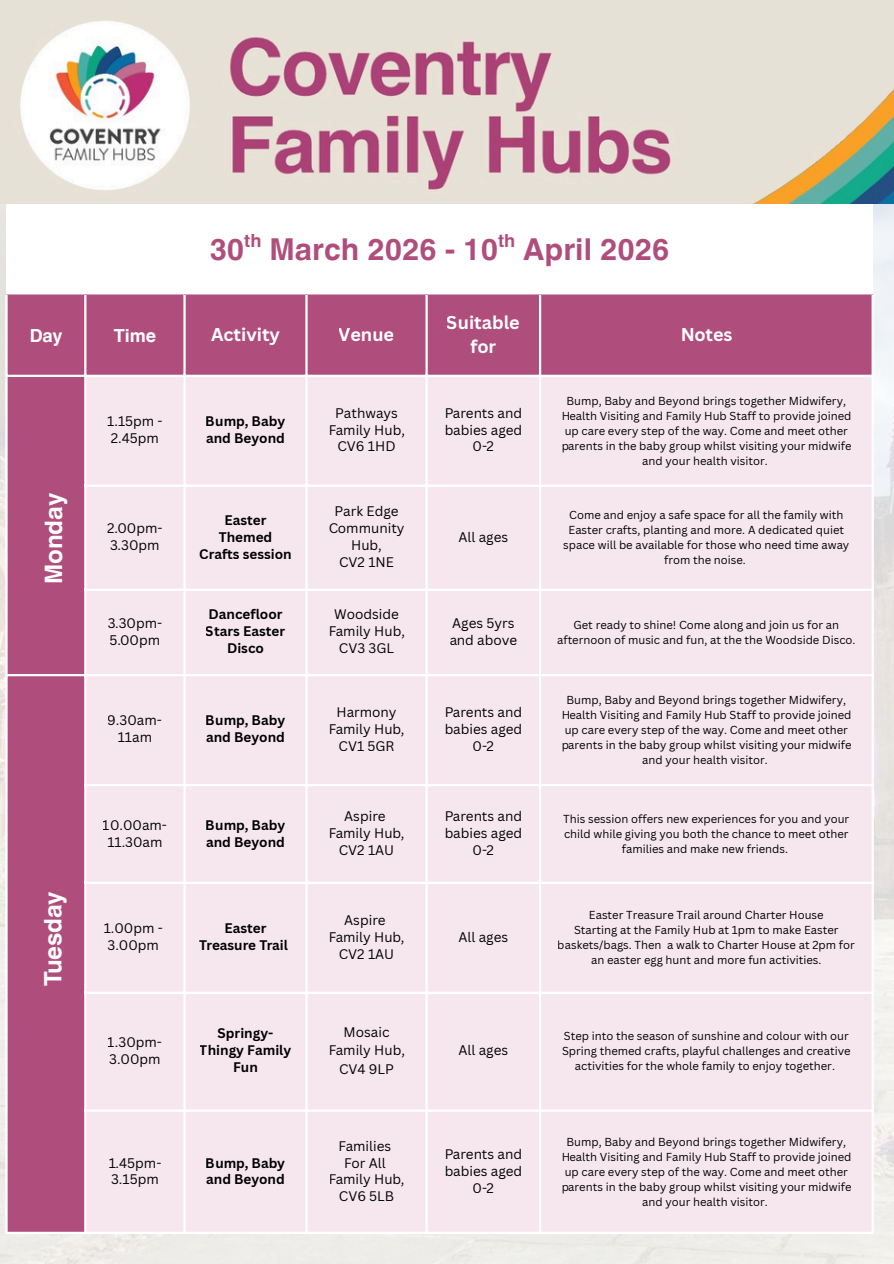
<style>
.page{position:relative;width:894px;height:1264px;background:#fff}
.page>*{position:absolute;margin:0;border:0;box-sizing:border-box;transform-origin:0 0}
.t1{font:700 30.15px "Helvetica World";color:#af4e7c}
.t2{font:700 24px "Helvetica World";color:#fff}
.t3{font:700 18.15px "Helvetica World";color:#af4e7c}
.t4{font:700 18px/24.5px "Canva Sans";color:#fff;text-align:center}
.t5{font:700 18px "Helvetica World";color:#fff}
.t6{font:13.5px/17px "Canva Sans";color:#000;text-align:center}
.t7{font:700 13.5px/17px "Canva Sans";color:#000}
.t8{font:11.25px/15px "Canva Sans";color:#000;text-align:center}
</style>
<div class="page">
<div style="left:6px;top:294px;width:866px;height:937px;background:#af4e7c"></div>
<div style="left:86px;top:377px;width:785px;height:854px;background:#f6e6ee"></div>
<hr style="left:5px;top:295px;width:3px;height:936px;background:#fff">
<hr style="left:84px;top:295px;width:2px;height:936px;background:#fff">
<hr style="left:183px;top:295px;width:3px;height:936px;background:#fff">
<hr style="left:305px;top:295px;width:2px;height:936px;background:#fff">
<hr style="left:425px;top:295px;width:2px;height:936px;background:#fff">
<hr style="left:539px;top:295px;width:2px;height:936px;background:#fff">
<hr style="left:871px;top:295px;width:2px;height:936px;background:#fff">
<hr style="left:5px;top:375px;width:868px;height:2px;background:#fff">
<hr style="left:84px;top:484px;width:789px;height:3px;background:#fff">
<hr style="left:84px;top:588px;width:789px;height:3px;background:#fff">
<hr style="left:5px;top:674px;width:868px;height:2px;background:#fff">
<hr style="left:84px;top:784px;width:789px;height:2px;background:#fff">
<hr style="left:84px;top:881px;width:789px;height:3px;background:#fff">
<hr style="left:84px;top:991px;width:789px;height:2px;background:#fff">
<hr style="left:84px;top:1109px;width:789px;height:2px;background:#fff">
<img style="left:0;top:0;width:893px;height:204px">
<h3 class="t3" style="left:244px;top:226px;width:19px">th</h3>
<h3 class="t3" style="left:498px;top:226px;width:19px">th</h3>
<h1 class="t1" style="left:209px;top:225px;width:461px">30 March 2026 - 10 April 2026</h1>
<h3 class="t5" style="left:29px;top:321px;width:34px">Day</h3>
<h3 class="t5" style="left:114px;top:321px;width:44px">Time</h3>
<h3 class="t4" style="left:211px;top:322px;width:70px">Activity</h3>
<h3 class="t4" style="left:339px;top:322px;width:57px">Venue</h3>
<h3 class="t4" style="left:446px;top:310px;width:74px">Suitable for</h3>
<h3 class="t4" style="left:680px;top:322px;width:54px">Notes</h3>
<h2 class="t2" style="left:34px;top:584px;width:93px;rotate:-90deg">Monday</h2>
<h2 class="t2" style="left:33px;top:986px;width:96px;rotate:-90deg">Tuesday</h2>
<p class="t6" style="left:107px;top:412px;width:57px;text-align:left">1.15pm -<br>2.45pm</p>
<p class="t7" style="left:206px;top:412px;width:81px">Bump, Baby and Beyond</p>
<p class="t6" style="left:328px;top:404px;width:78px">Pathways<br>Family Hub,<br>CV6 1HD</p>
<p class="t6" style="left:444px;top:404px;width:79px">Parents and babies aged<br>0-2</p>
<p class="t8" style="left:561px;top:392px;width:292px">Bump, Baby and Beyond brings together Midwifery, Health Visiting and Family Hub Staff to provide joined up care every step of the way. Come and meet other parents in the baby group whilst visiting your midwife and your health visitor.</p>
<p class="t6" style="left:107px;top:519px;width:57px;text-align:left">2.00pm-<br>3.30pm</p>
<p class="t7" style="left:199px;top:511px;width:94px;text-align:center">Easter<br>Themed<br>Crafts session</p>
<p class="t6" style="left:328px;top:502px;width:77px">Park Edge<br>Community<br>Hub,<br>CV2 1NE</p>
<p class="t6" style="left:458px;top:528px;width:51px">All ages</p>
<p class="t8" style="left:563px;top:507px;width:287px">Come and enjoy a safe space for all the family with Easter crafts, planting and more. A dedicated quiet space will be available for those who need time away from the noise.</p>
<p class="t6" style="left:108px;top:614px;width:56px;text-align:left">3.30pm-<br>5.00pm</p>
<p class="t7" style="left:206px;top:605px;width:81px;text-align:center">Dancefloor<br>Stars Easter<br>Disco</p>
<p class="t6" style="left:328px;top:605px;width:78px">Woodside<br>Family Hub,<br>CV3 3GL</p>
<p class="t6" style="left:449px;top:614px;width:69px;text-align:left">Ages 5yrs and above</p>
<p class="t8" style="left:557px;top:617px;width:300px">Get ready to shine! Come along and join us for an afternoon of music and fun, at the the Woodside Disco.</p>
<p class="t6" style="left:108px;top:711px;width:55px">9.30am-<br>11am</p>
<p class="t7" style="left:206px;top:711px;width:81px">Bump, Baby and Beyond</p>
<p class="t6" style="left:328px;top:703px;width:78px">Harmony<br>Family Hub,<br>CV1 5GR</p>
<p class="t6" style="left:444px;top:703px;width:79px">Parents and babies aged<br>0-2</p>
<p class="t8" style="left:561px;top:692px;width:292px">Bump, Baby and Beyond brings together Midwifery, Health Visiting and Family Hub Staff to provide joined up care every step of the way. Come and meet other parents in the baby group whilst visiting your midwife and your health visitor.</p>
<p class="t6" style="left:103px;top:816px;width:66px">10.00am-<br>11.30am</p>
<p class="t7" style="left:206px;top:816px;width:81px">Bump, Baby and Beyond</p>
<p class="t6" style="left:328px;top:807px;width:78px">Aspire<br>Family Hub,<br>CV2 1AU</p>
<p class="t6" style="left:444px;top:807px;width:79px">Parents and babies aged<br>0-2</p>
<p class="t8" style="left:563px;top:811px;width:287px">This session offers new experiences for you and your child while giving you both the chance to meet other families and make new friends.</p>
<p class="t6" style="left:104px;top:919px;width:61px;text-align:left">1.00pm -<br>3.00pm</p>
<p class="t7" style="left:199px;top:919px;width:90px;text-align:center">Easter<br>Treasure Trail</p>
<p class="t6" style="left:328px;top:911px;width:78px">Aspire<br>Family Hub,<br>CV2 1AU</p>
<p class="t6" style="left:108px;top:1033px;width:56px;text-align:left">1.30pm-<br>3.00pm</p>
<p class="t7" style="left:200px;top:1024px;width:93px;text-align:center">Springy-<br>Thingy Family<br>Fun</p>
<p class="t6" style="left:328px;top:1021px;width:78px;line-height:18.8px">Mosaic<br>Family Hub,<br>CV4 9LP</p>
<p class="t6" style="left:458px;top:927px;width:51px">All ages</p>
<p class="t6" style="left:458px;top:1041px;width:51px">All ages</p>
<p class="t8" style="left:557px;top:907px;width:298px">Easter Treasure Trail around Charter House<br>Starting at the Family Hub at 1pm to make Easter baskets/bags. Then a walk to Charter House at 2pm for an easter egg hunt and more fun activities.</p>
<p class="t8" style="left:562px;top:1028px;width:290px">Step into the season of sunshine and colour with our<br>Spring themed crafts, playful challenges and creative activities for the whole family to enjoy together.</p>
<p class="t6" style="left:108px;top:1153px;width:55px;text-align:left">1.45pm-<br>3.15pm</p>
<p class="t7" style="left:206px;top:1153px;width:81px">Bump, Baby and Beyond</p>
<p class="t6" style="left:328px;top:1136px;width:77px">Families<br>For All<br>Family Hub,<br>CV6 5LB</p>
<p class="t6" style="left:444px;top:1145px;width:79px">Parents and babies aged<br>0-2</p>
<p class="t8" style="left:561px;top:1133px;width:292px">Bump, Baby and Beyond brings together Midwifery, Health Visiting and Family Hub Staff to provide joined up care every step of the way. Come and meet other parents in the baby group whilst visiting your midwife and your health visitor.</p>
</div>
